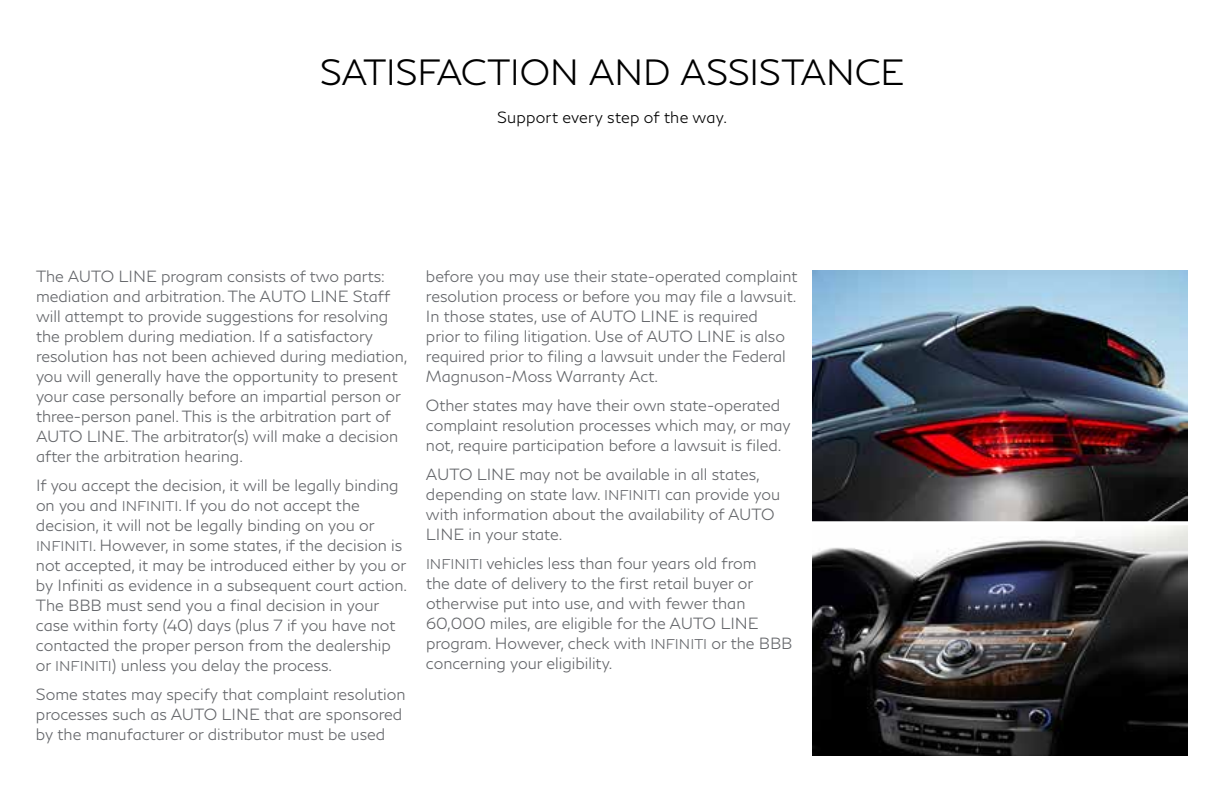
<style>
.page{position:relative;width:1224px;height:792px;background:#fff}
.page>*{position:absolute;margin:0;border:0;box-sizing:border-box;transform-origin:0 0}
.t1{font:300 36px "Infiniti Brand";letter-spacing:-.015em;color:#000}
.t2{font:300 16px/20px "Infiniti Brand";color:#636569}
.t3{font:300 16px "Infiniti Brand";letter-spacing:.015em;color:#000}
.s1{font-size:14px}
</style>
<div class="page">
<img style="left:812px;top:525px;width:376px;height:231px">
<img style="left:812px;top:271px;width:376px;height:250px">
<svg style="left:812px;top:521px;width:376px;height:1px"></svg>
<h1 class="t1" style="left:320px;top:48px;width:586px">SATISFACTION AND ASSISTANCE</h1>
<p class="t3" style="left:497px;top:106px;width:231px">Support every step of the way.</p>
<p class="t2" style="left:36px;top:266px;width:373px">The AUTO LINE program consists of two parts: mediation and arbitration. The AUTO LINE Staff will attempt to provide suggestions for resolving the problem during mediation. If a satisfactory resolution has not been achieved during mediation, you will generally have the opportunity to present your case personally before an impartial person or three-person panel. This is the arbitration part of AUTO LINE. The arbitrator(s) will make a decision after the arbitration hearing.</p>
<p class="t2" style="left:36px;top:475px;width:373px">If you accept the decision, it will be legally binding on you and <span class="s1">INFINITI</span>. If you do not accept the decision, it will not be legally binding on you or <span class="s1">INFINITI</span>. However, in some states, if the decision is not accepted, it may be introduced either by you or by Infiniti as evidence in a subsequent court action.<br>The BBB must send you a final decision in your case within forty (40) days (plus 7 if you have not contacted the proper person from the dealership or <span class="s1">INFINITI</span>) unless you delay the process.</p>
<p class="t2" style="left:36px;top:684px;width:371px">Some states may specify that complaint resolution processes such as AUTO LINE that are sponsored by the manufacturer or distributor must be used</p>
<p class="t2" style="left:426px;top:266px;width:373px">before you may use their state-operated complaint resolution process or before you may file a lawsuit.<br>In those states, use of AUTO LINE is required<br>prior to filing litigation. Use of AUTO LINE is also required prior to filing a lawsuit under the Federal Magnuson-Moss Warranty Act.</p>
<p class="t2" style="left:426px;top:395px;width:366px">Other states may have their own state-operated complaint resolution processes which may, or may not, require participation before a lawsuit is filed.</p>
<p class="t2" style="left:426px;top:464px;width:356px">AUTO LINE may not be available in all states, depending on state law. <span class="s1">INFINITI</span> can provide you with information about the availability of AUTO LINE in your state.</p>
<p class="t2" style="left:426px;top:553px;width:368px"><span class="s1">INFINITI</span> vehicles less than four years old from<br>the date of delivery to the first retail buyer or otherwise put into use, and with fewer than 60,000 miles, are eligible for the AUTO LINE program. However, check with <span class="s1">INFINITI</span> or the BBB concerning your eligibility.</p>
</div>
